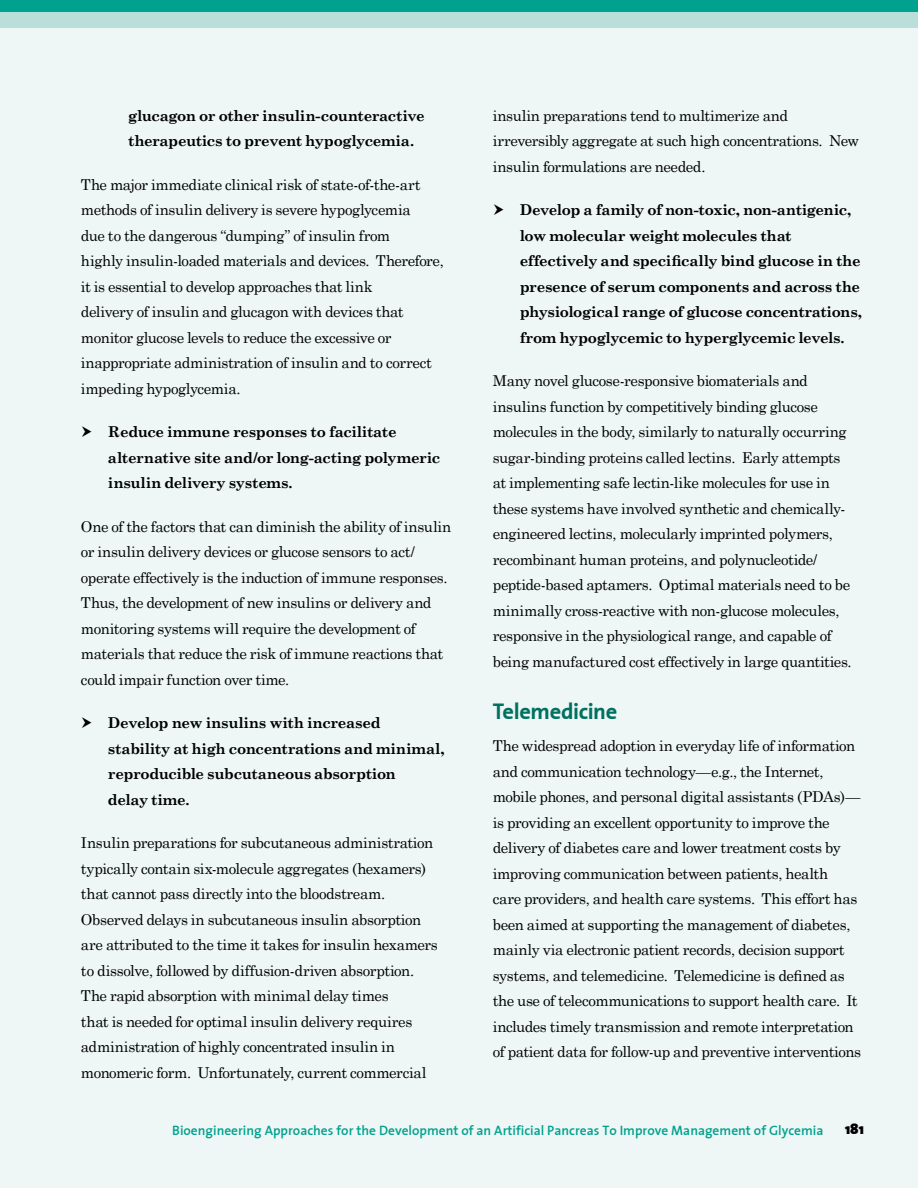
<style>
.page{position:relative;width:918px;height:1188px;background:#eef7f5}
.page>*{position:absolute;margin:0;border:0;box-sizing:border-box;transform-origin:0 0}
.t1{font:22.5px "Bank Sans Bold Plain";letter-spacing:-.015em;color:#007161}
.t2{font:15px/25.5px "Century Schoolbook";letter-spacing:-.025em;color:#000}
.t3{font:700 15px/25.5px "Century Schoolbook";letter-spacing:-.02em;color:#000}
.t4{font:15px "Bank Sans Black Plain";color:#000}
.t5{font:13.5px "Bank Sans Semi Bold Plain";color:#00a18e}
</style>
<div class="page">
<div style="left:0;top:0;width:918px;height:28px;background:#badfdb"></div>
<div style="left:0;top:0;width:918px;height:12px;background:#00a18e"></div>
<p class="t3" style="left:128px;top:102px;width:298px">glucagon or other insulin-counteractive therapeutics to prevent hypoglycemia.</p>
<p class="t2" style="left:81px;top:171px;width:365px">The major immediate clinical risk of state-of-the-art methods of insulin delivery is severe hypoglycemia<br>due to the dangerous “dumping” of insulin from<br>highly insulin-loaded materials and devices. Therefore, it is essential to develop approaches that link<br>delivery of insulin and glucagon with devices that monitor glucose levels to reduce the excessive or inappropriate administration of insulin and to correct impeding hypoglycemia.</p>
<p class="t3" style="left:108px;top:419px;width:334px">Reduce immune responses to facilitate alternative site and/or long-acting polymeric insulin delivery systems.</p>
<p class="t2" style="left:81px;top:513px;width:372px">One of the factors that can diminish the ability of insulin or insulin delivery devices or glucose sensors to act/ operate effectively is the induction of immune responses.<br>Thus, the development of new insulins or delivery and monitoring systems will require the development of materials that reduce the risk of immune reactions that could impair function over time.</p>
<p class="t3" style="left:108px;top:710px;width:338px">Develop new insulins with increased stability at high concentrations and minimal, reproducible subcutaneous absorption<br>delay time.</p>
<p class="t2" style="left:81px;top:830px;width:358px">Insulin preparations for subcutaneous administration typically contain six-molecule aggregates (hexamers) that cannot pass directly into the bloodstream.<br>Observed delays in subcutaneous insulin absorption are attributed to the time it takes for insulin hexamers to dissolve, followed by diffusion-driven absorption.<br>The rapid absorption with minimal delay times<br>that is needed for optimal insulin delivery requires administration of highly concentrated insulin in monomeric form. Unfortunately, current commercial</p>
<p class="t2" style="left:493px;top:102px;width:368px">insulin preparations tend to multimerize and irreversibly aggregate at such high concentrations. New insulin formulations are needed.</p>
<p class="t3" style="left:520px;top:197px;width:333px">Develop a family of non-toxic, non-antigenic, low molecular weight molecules that</p>
<p class="t3" style="left:520px;top:248px;width:342px">effectively and specifically bind glucose in the</p>
<p class="t3" style="left:520px;top:273px;width:344px">presence of serum components and across the physiological range of glucose concentrations, from hypoglycemic to hyperglycemic levels.</p>
<p class="t2" style="left:493px;top:368px;width:361px">Many novel glucose-responsive biomaterials and insulins function by competitively binding glucose molecules in the body, similarly to naturally occurring sugar-binding proteins called lectins. Early attempts at implementing safe lectin-like molecules for use in these systems have involved synthetic and chemically&shy;engineered lectins, molecularly imprinted polymers, recombinant human proteins, and polynucleotide/ peptide-based aptamers. Optimal materials need to be minimally cross-reactive with non-glucose molecules, responsive in the physiological range, and capable of being manufactured cost effectively in large quantities.</p>
<p class="t1" style="left:493px;top:699px;width:126px">Telemedicine</p>
<p class="t2" style="left:493px;top:733px;width:369px">The widespread adoption in everyday life of information and communication technology—e.g., the Internet, mobile phones, and personal digital assistants (PDAs)— is providing an excellent opportunity to improve the delivery of diabetes care and lower treatment costs by improving communication between patients, health<br>care providers, and health care systems. This effort has been aimed at supporting the management of diabetes, mainly via electronic patient records, decision support</p>
<p class="t2" style="left:493px;top:962px;width:354px">systems, and telemedicine. Telemedicine is defined as</p>
<p class="t2" style="left:493px;top:988px;width:370px">the use of telecommunications to support health care. It includes timely transmission and remote interpretation of patient data for follow-up and preventive interventions</p>
<p class="t5" style="left:172px;top:1123px;width:653px">Bioengineering approaches for the development of an artificial Pancreas to improve management of Glycemia</p>
<p class="t4" style="left:845px;top:1121px;width:20px">181</p>
</div>
